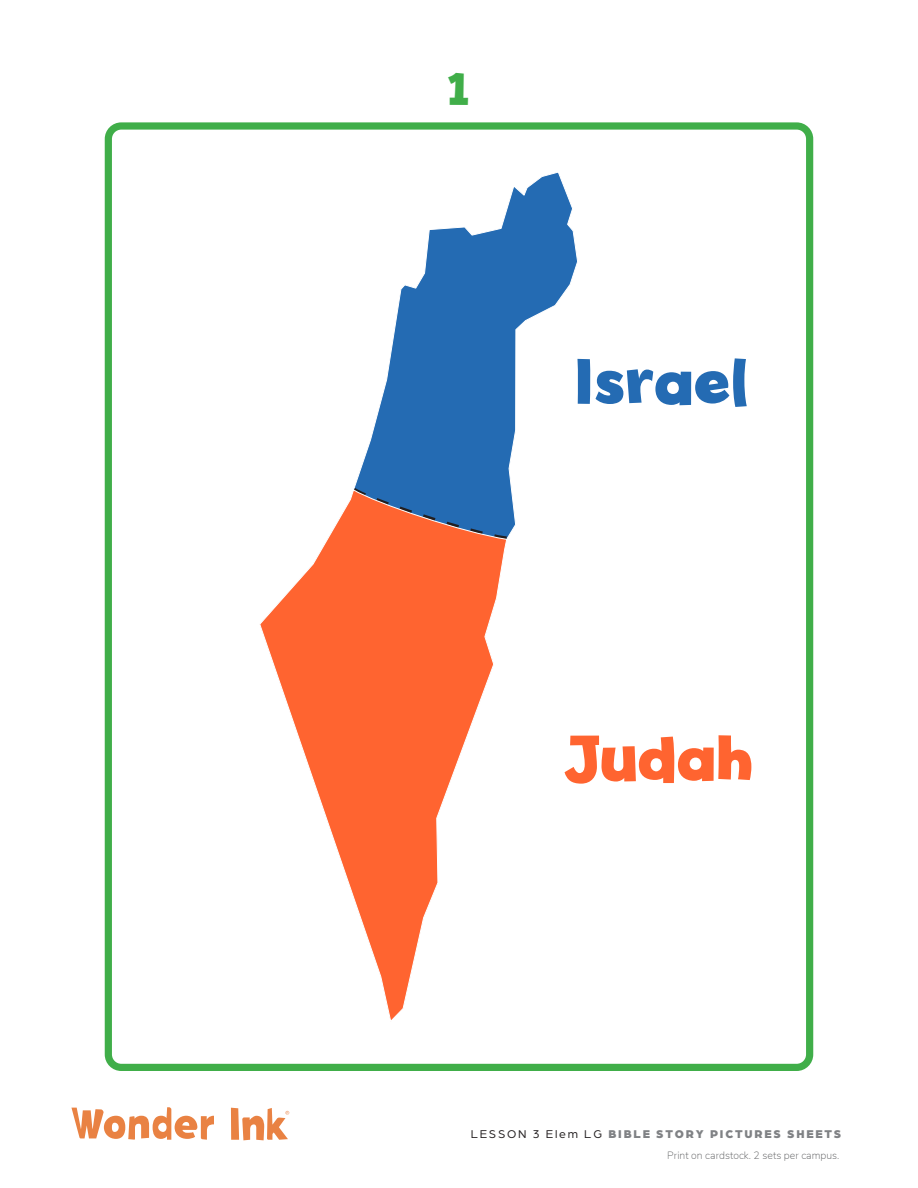
<style>
.page{position:relative;width:918px;height:1188px;background:#fff}
.page>*{position:absolute;margin:0;border:0;box-sizing:border-box;transform-origin:0 0}
.t1{font:700 66px "Billy";color:#246bb3}
.t2{font:700 66px "Billy";color:#ff6430}
.t3{font:700 48px "Billy";color:#40ae49}
.Episode_number{font:900 12px "Arboria";letter-spacing:.15em;color:#808285}
.t4{font:200 10.5px "Nunito";color:#57585a}
.s1{font-weight:400;color:#231f20}
</style>
<div class="page">
<svg style="left:71px;top:1107px;width:143px;height:33px"></svg>
<svg style="left:231px;top:1108px;width:58px;height:32px"></svg>
<div style="left:105px;top:122px;width:708px;height:949px;border:7px solid #40ae49;border-radius:13px"></div>
<svg style="left:355px;top:172px;width:223px;height:362px"></svg>
<svg style="left:354px;top:485px;width:156px;height:54px"></svg>
<svg style="left:260px;top:490px;width:247px;height:530px"></svg>
<p class="t3" style="left:448px;top:61px;width:24px">1</p>
<p class="t1" style="left:574px;top:344px;width:176px">Israel</p>
<p class="t2" style="left:564px;top:720px;width:191px">Judah</p>
<p class="Episode_number" style="left:471px;top:1126px;width:372px"><span class="s1">LESSON 3 Elem LG</span> BIBLE STORY PICTURES SHEETS</p>
<p class="t4" style="left:667px;top:1148px;width:174px">Print on cardstock. 2 sets per campus.</p>
</div>
